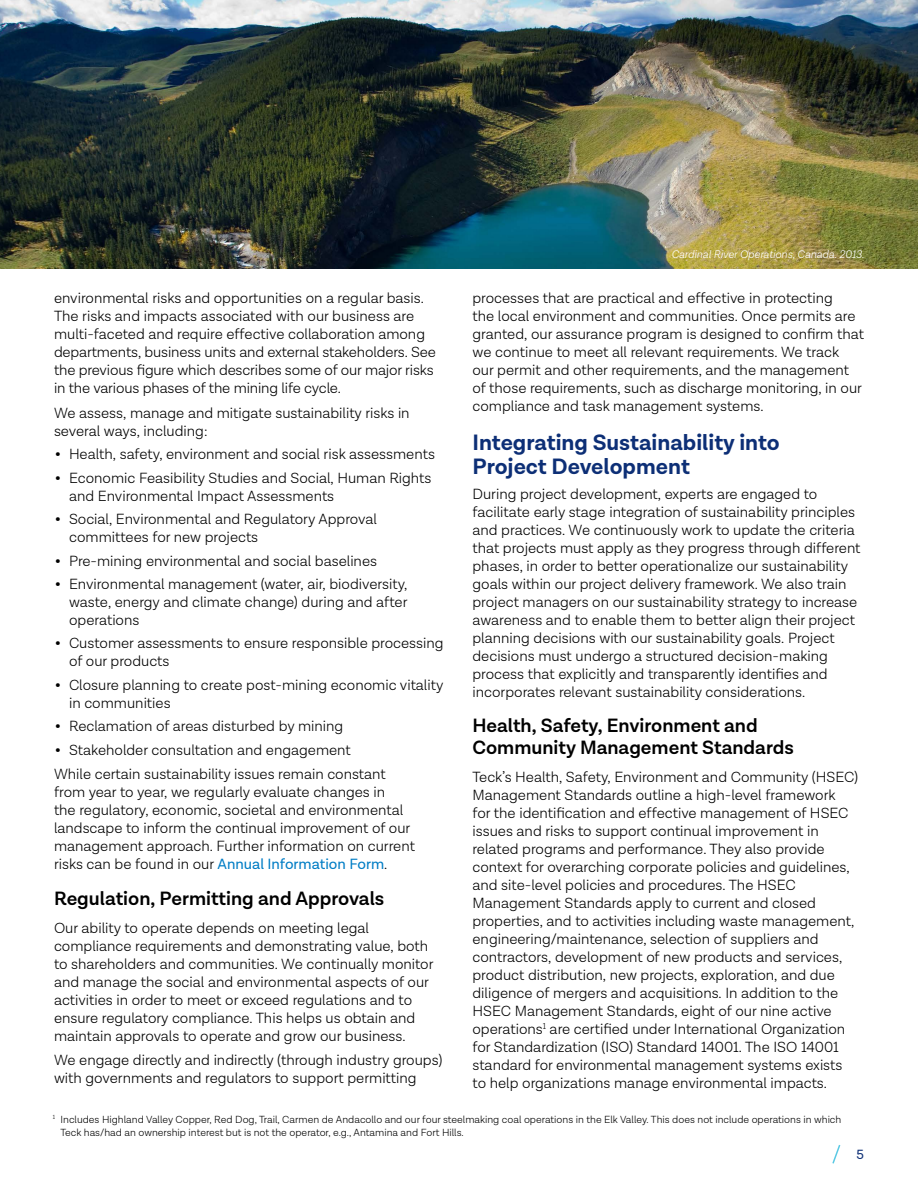
<style>
.page{position:relative;width:918px;height:1188px;background:#fff}
.page>*{position:absolute;margin:0;border:0;box-sizing:border-box;transform-origin:0 0}
.t1{font:700 22.5px/24.8px "Lota Grotesque";color:#0d2f76}
.t2{font:600 19.5px/21.6px "Lota Grotesque";color:#000}
.t3{font:300 15px/18px "Lota Grotesque";color:#000}
.t4{font:13.5px "Lota Grotesque";color:#0d2f76}
.t5{font:italic 300 11.25px "Lota Grotesque";color:#fff}
.t6{font:300 10.5px/12.6px "Lota Grotesque";color:#000}
.s1{font-size:22.5px}
.s2{font-weight:400;color:#007dc5}
</style>
<div class="page">
<svg style="left:832px;top:1145px;width:9px;height:19px"></svg>
<img style="left:0;top:0;width:918px;height:269px">
<p class="t5" style="left:671px;top:248px;width:194px">Cardinal River Operations, Canada. 2013.</p>
<p class="t3" style="left:472px;top:290px;width:393px">processes that are practical and effective in protecting<br>the local environment and communities. Once permits are granted, our assurance program is designed to confirm that we continue to meet all relevant requirements. We track our permit and other requirements, and the management of those requirements, such as discharge monitoring, in our compliance and task management systems.</p>
<h1 class="t1" style="left:472px;top:430px;width:309px">Integrating Sustainability into<br>Project Development</h1>
<p class="t3" style="left:472px;top:485px;width:390px">During project development, experts are engaged to facilitate early stage integration of sustainability principles and practices. We continuously work to update the criteria that projects must apply as they progress through different phases, in order to better operationalize our sustainability goals within our project delivery framework. We also train project managers on our sustainability strategy to increase awareness and to enable them to better align their project planning decisions with our sustainability goals. Project decisions must undergo a structured decision-making process that explicitly and transparently identifies and incorporates relevant sustainability considerations.</p>
<h2 class="t2" style="left:472px;top:715px;width:323px">Health, Safety, Environment and<br>Community Management Standards</h2>
<p class="t3" style="left:472px;top:768px;width:387px">Teck’s Health, Safety, Environment and Community (HSEC)<br>Management Standards outline a high-level framework<br>for the identification and effective management of HSEC issues and risks to support continual improvement in related programs and performance. They also provide context for overarching corporate policies and guidelines, and site-level policies and procedures. The HSEC Management Standards apply to current and closed properties, and to activities including waste management, engineering/maintenance, selection of suppliers and contractors, development of new products and services, product distribution, new projects, exploration, and due diligence of mergers and acquisitions. In addition to the HSEC Management Standards, eight of our nine active operations<sup>1</sup> are certified under International Organization for Standardization (ISO) Standard 14001. The ISO 14001 standard for environmental management systems exists to help organizations manage environmental impacts.</p>
<p class="t6" style="left:60px;top:1113px;width:782px;text-indent:-8px"><sup>1</sup> Includes Highland Valley Copper, Red Dog, Trail, Carmen de Andacollo and our four steelmaking coal operations in the Elk Valley. This does not include operations in which<br>Teck has/had an ownership interest but is not the operator, e.g., Antamina and Fort Hills.</p>
<p class="t3" style="left:54px;top:290px;width:384px">environmental risks and opportunities on a regular basis.<br>The risks and impacts associated with our business are multi-faceted and require effective collaboration among departments, business units and external stakeholders. See the previous figure which describes some of our major risks in the various phases of the mining life cycle.</p>
<p class="t3" style="left:54px;top:404px;width:357px">We assess, manage and mitigate sustainability risks in several ways, including:</p>
<p class="t3" style="left:54px;top:446px;width:382px"><span class="s1">•</span> Health, safety, environment and social risk assessments</p>
<p class="t3" style="left:69px;top:469px;width:364px;text-indent:-15px"><span class="s1">•</span> Economic Feasibility Studies and Social, Human Rights and Environmental Impact Assessments</p>
<p class="t3" style="left:69px;top:510px;width:309px;text-indent:-15px"><span class="s1">•</span> Social, Environmental and Regulatory Approval committees for new projects</p>
<p class="t3" style="left:54px;top:552px;width:325px"><span class="s1">•</span> Pre-mining environmental and social baselines</p>
<p class="t3" style="left:69px;top:575px;width:340px;text-align:justify;text-indent:-15px"><span class="s1">•</span> Environmental management (water, air, biodiversity, waste, energy and climate change) during and after operations</p>
<p class="t3" style="left:69px;top:635px;width:376px;text-indent:-15px"><span class="s1">•</span> Customer assessments to ensure responsible processing of our products</p>
<p class="t3" style="left:69px;top:676px;width:376px;text-indent:-15px"><span class="s1">•</span> Closure planning to create post-mining economic vitality in communities</p>
<p class="t3" style="left:54px;top:717px;width:291px"><span class="s1">•</span> Reclamation of areas disturbed by mining</p>
<p class="t3" style="left:54px;top:737px;width:333px;line-height:24.8px"><span class="s1">•</span> Stakeholder consultation and engagement<br>While certain sustainability issues remain constant</p>
<p class="t3" style="left:54px;top:784px;width:362px">from year to year, we regularly evaluate changes in<br>the regulatory, economic, societal and environmental landscape to inform the continual improvement of our management approach. Further information on current risks can be found in our <span class="s2">Annual Information Form</span>.</p>
<h2 class="t2" style="left:54px;top:888px;width:332px">Regulation, Permitting and Approvals</h2>
<p class="t3" style="left:54px;top:919px;width:381px">Our ability to operate depends on meeting legal compliance requirements and demonstrating value, both to shareholders and communities. We continually monitor and manage the social and environmental aspects of our activities in order to meet or exceed regulations and to ensure regulatory compliance. This helps us obtain and maintain approvals to operate and grow our business.</p>
<p class="t3" style="left:54px;top:1051px;width:390px">We engage directly and indirectly (through industry groups) with governments and regulators to support permitting</p>
<p class="t4" style="left:857px;top:1147px;width:9px">5</p>
</div>
